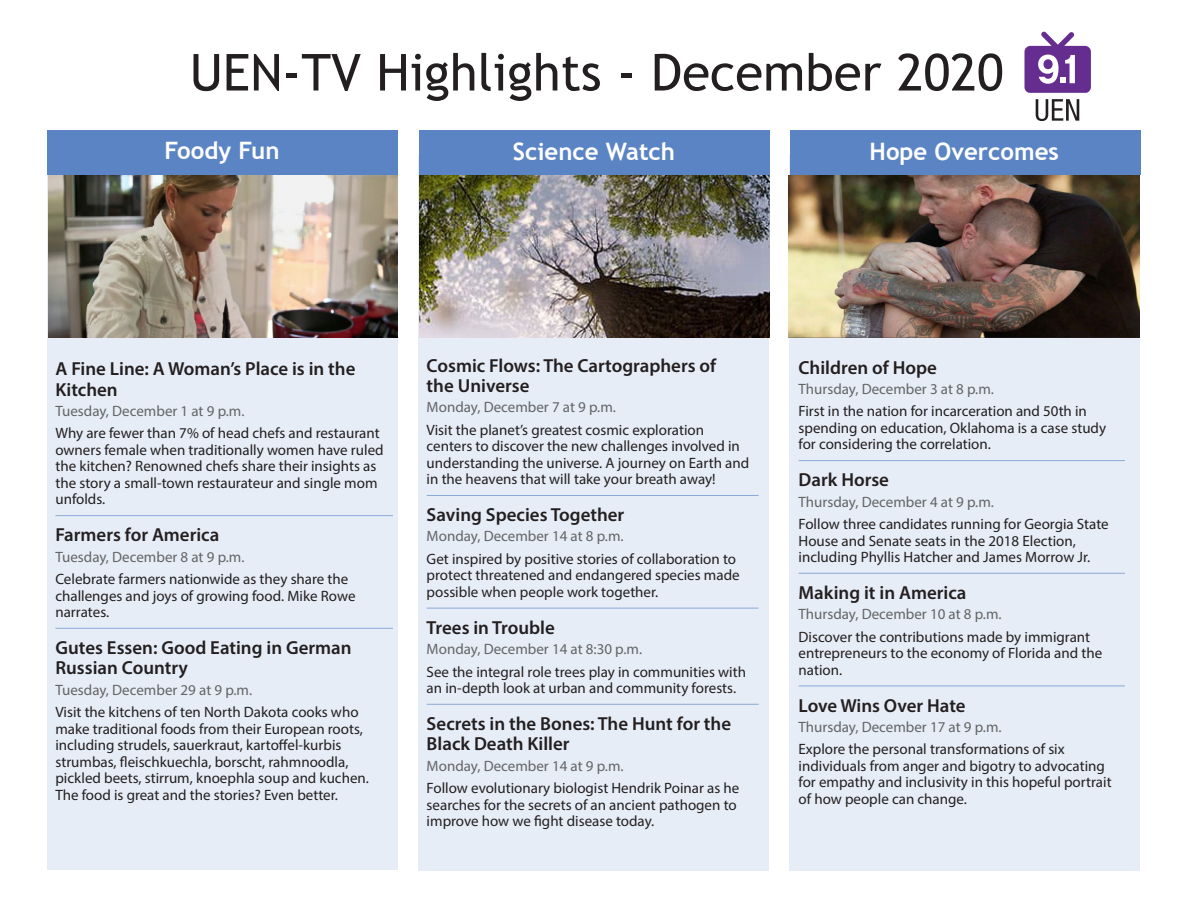
<style>
.page{position:relative;width:1188px;height:918px;background:#fff}
.page>*{position:absolute;margin:0;border:0;box-sizing:border-box;transform-origin:0 0}
.Headline{font:51px "Trebuchet MS";color:#231f20}
.Column_Headers{font:700 24px "Trebuchet MS";color:#fff}
.Program_Title{font:600 18.9px/20.4px "Myriad Pro";color:#231f20}
.Body_copy{font:15px/16.5px "Myriad Pro";color:#231f20}
.Body_copy___no_rule{font:15px/16.5px "Myriad Pro";color:#231f20}
.Date_and_Time{font:15px "Myriad Pro";color:#636466}
</style>
<div class="page">
<div style="left:789px;top:156px;width:351px;height:715px;background:#e7edf6"></div>
<div style="left:47px;top:156px;width:351px;height:714px;background:#e7edf6"></div>
<div style="left:418px;top:156px;width:352px;height:715px;background:#e7edf6"></div>
<hr style="left:55px;top:515px;width:338px;height:1px;background:#8ca9d6">
<hr style="left:55px;top:628px;width:338px;height:1px;background:#8ca9d6">
<hr style="left:799px;top:460px;width:326px;height:1px;background:#8ca9d6">
<hr style="left:799px;top:573px;width:326px;height:1px;background:#8ca9d6">
<hr style="left:799px;top:686px;width:326px;height:1px;background:#8ca9d6">
<hr style="left:427px;top:495px;width:332px;height:1px;background:#8ca9d6">
<hr style="left:427px;top:608px;width:332px;height:1px;background:#8ca9d6">
<hr style="left:427px;top:704px;width:332px;height:1px;background:#8ca9d6">
<svg style="left:1025px;top:31px;width:66px;height:62px"></svg>
<svg style="left:1036px;top:99px;width:43px;height:22px"></svg>
<img style="left:48px;top:176px;width:350px;height:162px">
<img style="left:419px;top:176px;width:350px;height:162px">
<img style="left:789px;top:176px;width:351px;height:162px">
<div style="left:48px;top:130px;width:350px;height:45px;background:#5b84c5"></div>
<div style="left:419px;top:130px;width:351px;height:46px;background:#5b84c5"></div>
<div style="left:790px;top:130px;width:350px;height:45px;background:#5b84c5"></div>
<p class="Headline" style="left:190px;top:40px;width:815px">UEN-TV Highlights - December 2020</p>
<p class="Column_Headers" style="left:164px;top:136px;width:117px">Foody Fun</p>
<p class="Column_Headers" style="left:513px;top:137px;width:164px">Science Watch</p>
<p class="Column_Headers" style="left:870px;top:137px;width:191px">Hope Overcomes</p>
<p class="Program_Title" style="left:55px;top:358px;width:302px">A Fine Line: A Woman’s Place is in the<br>Kitchen</p>
<p class="Date_and_Time" style="left:55px;top:402px;width:191px">Tuesday, December 1 at 9 p.m.</p>
<p class="Body_copy" style="left:55px;top:425px;width:330px">Why are fewer than 7% of head chefs and restaurant owners female when traditionally women have ruled the kitchen? Renowned chefs share their insights as the story a small-town restaurateur and single mom unfolds.</p>
<p class="Program_Title" style="left:55px;top:524px;width:165px">Farmers for America</p>
<p class="Date_and_Time" style="left:55px;top:547px;width:191px">Tuesday, December 8 at 9 p.m.</p>
<p class="Body_copy" style="left:55px;top:571px;width:302px">Celebrate farmers nationwide as they share the challenges and joys of growing food. Mike Rowe narrates.</p>
<p class="Program_Title" style="left:55px;top:637px;width:298px">Gutes Essen: Good Eating in German<br>Russian Country</p>
<p class="Date_and_Time" style="left:55px;top:680px;width:198px">Tuesday, December 29 at 9 p.m.</p>
<p class="Body_copy___no_rule" style="left:55px;top:704px;width:315px">Visit the kitchens of ten North Dakota cooks who make traditional foods from their European roots, including strudels, sauerkraut, kartoffel-kurbis strumbas, fleischkuechla, borscht, rahmnoodla, pickled beets, stirrum, knoephla soup and kuchen.<br>The food is great and the stories? Even better.</p>
<p class="Program_Title" style="left:427px;top:355px;width:291px">Cosmic Flows: The Cartographers of the Universe</p>
<p class="Date_and_Time" style="left:427px;top:398px;width:191px">Monday, December 7 at 9 p.m.</p>
<p class="Body_copy" style="left:427px;top:421px;width:324px">Visit the planet’s greatest cosmic exploration centers to discover the new challenges involved in understanding the universe. A journey on Earth and in the heavens that will take your breath away!</p>
<p class="Program_Title" style="left:427px;top:504px;width:199px">Saving Species Together</p>
<p class="Date_and_Time" style="left:427px;top:527px;width:199px">Monday, December 14 at 8 p.m.</p>
<p class="Body_copy" style="left:427px;top:550px;width:315px">Get inspired by positive stories of collaboration to protect threatened and endangered species made possible when people work together.</p>
<p class="Program_Title" style="left:427px;top:617px;width:130px">Trees in Trouble</p>
<p class="Date_and_Time" style="left:427px;top:640px;width:217px">Monday, December 14 at 8:30 p.m.</p>
<p class="Body_copy" style="left:427px;top:663px;width:321px">See the integral role trees play in communities with an in-depth look at urban and community forests.</p>
<p class="Program_Title" style="left:427px;top:713px;width:306px">Secrets in the Bones: The Hunt for the<br>Black Death Killer</p>
<p class="Date_and_Time" style="left:427px;top:756px;width:199px">Monday, December 14 at 9 p.m.</p>
<p class="Body_copy___no_rule" style="left:427px;top:780px;width:314px">Follow evolutionary biologist Hendrik Poinar as he searches for the secrets of an ancient pathogen to improve how we fight disease today.</p>
<p class="Program_Title" style="left:799px;top:357px;width:140px">Children of Hope</p>
<p class="Date_and_Time" style="left:799px;top:380px;width:197px">Thursday, December 3 at 8 p.m.</p>
<p class="Body_copy" style="left:799px;top:403px;width:309px">First in the nation for incarceration and 50th in spending on education, Oklahoma is a case study for considering the correlation.</p>
<p class="Program_Title" style="left:799px;top:469px;width:92px">Dark Horse</p>
<p class="Date_and_Time" style="left:799px;top:492px;width:197px">Thursday, December 4 at 9 p.m.</p>
<p class="Body_copy" style="left:799px;top:516px;width:312px">Follow three candidates running for Georgia State<br>House and Senate seats in the 2018 Election, including Phyllis Hatcher and James Morrow Jr.</p>
<p class="Program_Title" style="left:799px;top:582px;width:169px">Making it in America</p>
<p class="Date_and_Time" style="left:799px;top:605px;width:205px">Thursday, December 10 at 8 p.m.</p>
<p class="Body_copy" style="left:799px;top:628px;width:305px">Discover the contributions made by immigrant entrepreneurs to the economy of Florida and the nation.</p>
<p class="Program_Title" style="left:799px;top:695px;width:169px">Love Wins Over Hate</p>
<p class="Date_and_Time" style="left:799px;top:718px;width:205px">Thursday, December 17 at 9 p.m.</p>
<p class="Body_copy___no_rule" style="left:799px;top:741px;width:315px">Explore the personal transformations of six individuals from anger and bigotry to advocating for empathy and inclusivity in this hopeful portrait of how people can change.</p>
</div>
